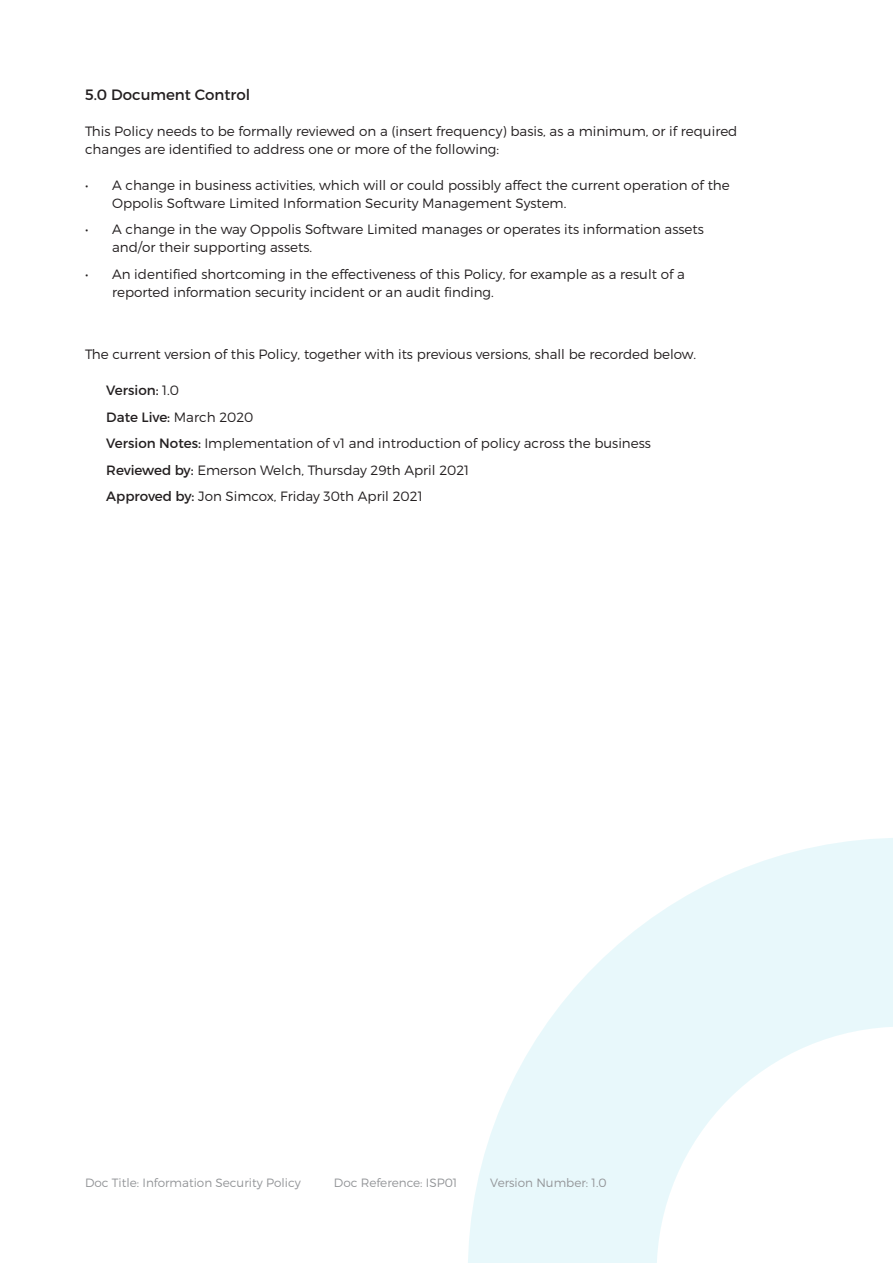
<style>
.page{position:relative;width:893px;height:1263px;background:#fff}
.page>*{position:absolute;margin:0;border:0;box-sizing:border-box;transform-origin:0 0}
.t1{font:15px "Montserrat";color:#231f20}
.t2{font:300 13.5px/18px "Montserrat";color:#231f20}
.t3{font:13.5px "Montserrat";color:#231f20}
.t4{font:300 12px "Montserrat";color:#939598}
.s1{font-weight:300}
.s2{font-weight:400}
</style>
<div class="page">
<svg style="left:468px;top:838px;width:425px;height:425px;fill:#e8f8fb"></svg>
<p class="t1" style="left:85px;top:85px;width:167px">5.0 Document Control</p>
<p class="t2" style="left:85px;top:122px;width:654px">This Policy needs to be formally reviewed on a (insert frequency) basis, as a minimum, or if required changes are identified to address one or more of the following:</p>
<p class="t2" style="left:112px;top:176px;width:619px;text-indent:-27px">• A change in business activities, which will or could possibly affect the current operation of the<br>Oppolis Software Limited Information Security Management System.</p>
<p class="t2" style="left:112px;top:220px;width:593px;text-indent:-27px">• A change in the way Oppolis Software Limited manages or operates its information assets and/or their supporting assets.</p>
<p class="t2" style="left:112px;top:265px;width:574px;text-indent:-27px">• An identified shortcoming in the effectiveness of this Policy, for example as a result of a reported information security incident or an audit finding.</p>
<p class="t2" style="left:85px;top:345px;width:613px">The current version of this Policy, together with its previous versions, shall be recorded below.</p>
<p class="t3" style="left:106px;top:382px;width:74px">Version: <span class="s1">1.0</span></p>
<p class="t3" style="left:106px;top:408px;width:149px">Date Live: <span class="s1">March 2020</span></p>
<p class="t2" style="left:106px;top:434px;width:546px"><span class="s2">Version Notes:</span> Implementation of v1 and introduction of policy across the business</p>
<p class="t2" style="left:106px;top:461px;width:364px"><span class="s2">Reviewed by:</span> Emerson Welch, Thursday 29th April 2021</p>
<p class="t2" style="left:106px;top:487px;width:318px"><span class="s2">Approved by:</span> Jon Simcox, Friday 30th April 2021</p>
<p class="t4" style="left:85px;top:1175px;width:217px">Doc Title: Information Security Policy</p>
<p class="t4" style="left:334px;top:1175px;width:125px">Doc Reference: ISP01</p>
<p class="t4" style="left:490px;top:1175px;width:118px">Version Number: 1.0</p>
</div>
